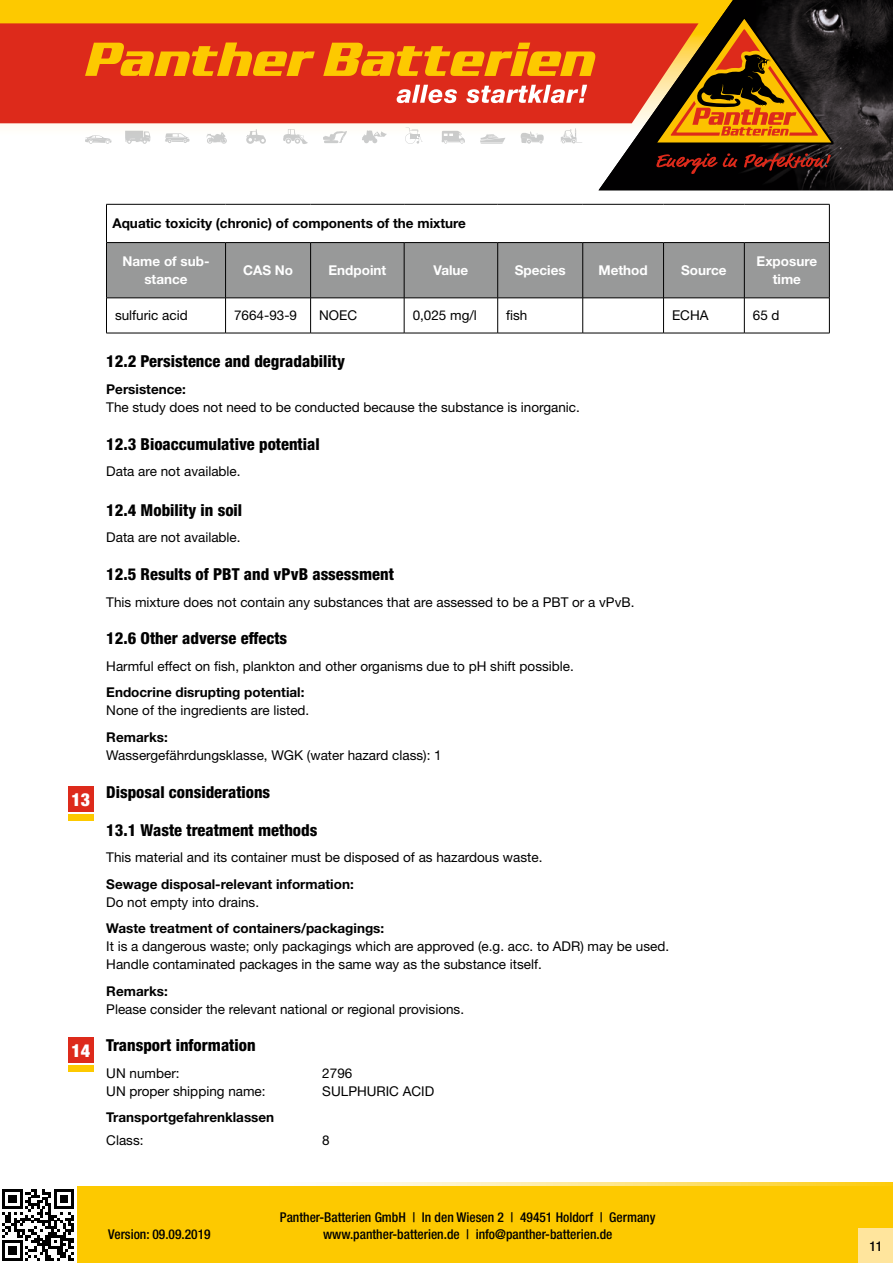
<style>
.page{position:relative;width:893px;height:1263px;background:#fff}
.page>*{position:absolute;margin:0;border:0;box-sizing:border-box;transform-origin:0 0}
.t1{font:900 condensed 18px "Helvetica Neue LT Std";color:#fff}
.t2{font:800 condensed 16.5px "Helvetica Neue LT Std";color:#000}
.t3{font:13.5px/18px "Helvetica Neue LT Std";color:#000}
.t4{font:700 13.5px "Helvetica Neue LT Std";color:#000}
.t5{font:500 condensed 13.5px/17px "Helvetica Neue LT Std";color:#000;text-align:center}
.t6{font:700 13.5px/18px "Helvetica Neue LT Std";color:#fff;text-align:center}
</style>
<div class="page">
<svg style="left:0;top:0;width:598px;height:144px"></svg>
<div style="left:0;top:23px;width:598px;height:100px;background:#dd2a1b"></div>
<svg style="left:85px;top:43px;width:510px;height:33px"></svg>
<svg style="left:397px;top:85px;width:190px;height:18px"></svg>
<svg style="left:283px;top:129px;width:25px;height:15px"></svg>
<svg style="left:405px;top:128px;width:18px;height:16px"></svg>
<svg style="left:442px;top:131px;width:23px;height:13px"></svg>
<svg style="left:480px;top:134px;width:25px;height:10px"></svg>
<svg style="left:521px;top:131px;width:23px;height:13px"></svg>
<svg style="left:85px;top:135px;width:27px;height:9px"></svg>
<svg style="left:125px;top:131px;width:26px;height:13px"></svg>
<svg style="left:246px;top:129px;width:20px;height:15px"></svg>
<svg style="left:206px;top:132px;width:21px;height:12px"></svg>
<svg style="left:323px;top:131px;width:24px;height:12px"></svg>
<svg style="left:362px;top:130px;width:25px;height:13px"></svg>
<svg style="left:165px;top:133px;width:25px;height:10px"></svg>
<svg style="left:561px;top:128px;width:22px;height:15px"></svg>
<img style="left:598px;top:0;width:295px;height:190px">
<svg style="left:655px;top:17px;width:179px;height:128px"></svg>
<svg style="left:656px;top:153px;width:81px;height:21px"></svg>
<svg style="left:744px;top:153px;width:87px;height:18px"></svg>
<svg style="left:319px;top:1182px;width:574px;height:4px"></svg>
<div style="left:0;top:1186px;width:893px;height:77px;background:#fdc900"></div>
<svg style="left:0;top:1186px;width:77px;height:77px"></svg>
<svg style="left:3px;top:1189px;width:71px;height:71px"></svg>
<div style="left:859px;top:1229px;width:34px;height:34px;background:#ffe59d"></div>
<div style="left:107px;top:243px;width:722px;height:55px;background:#989999"></div>
<hr style="left:106px;top:204px;width:1px;height:38px;background:#000">
<hr style="left:106px;top:243px;width:1px;height:55px;background:#000">
<hr style="left:225px;top:243px;width:1px;height:55px;background:#000">
<hr style="left:310px;top:243px;width:1px;height:55px;background:#000">
<hr style="left:404px;top:243px;width:1px;height:55px;background:#000">
<hr style="left:497px;top:243px;width:1px;height:55px;background:#000">
<hr style="left:582px;top:243px;width:1px;height:55px;background:#000">
<hr style="left:663px;top:243px;width:1px;height:55px;background:#000">
<hr style="left:744px;top:243px;width:1px;height:55px;background:#000">
<hr style="left:829px;top:243px;width:1px;height:55px;background:#000">
<hr style="left:106px;top:298px;width:120px;height:1px;background:#000">
<hr style="left:106px;top:298px;width:1px;height:35px;background:#000">
<hr style="left:226px;top:298px;width:85px;height:1px;background:#000">
<hr style="left:225px;top:298px;width:1px;height:35px;background:#000">
<hr style="left:311px;top:298px;width:93px;height:1px;background:#000">
<hr style="left:310px;top:298px;width:1px;height:35px;background:#000">
<hr style="left:404px;top:298px;width:94px;height:1px;background:#000">
<hr style="left:404px;top:298px;width:1px;height:35px;background:#000">
<hr style="left:498px;top:298px;width:85px;height:1px;background:#000">
<hr style="left:497px;top:298px;width:1px;height:35px;background:#000">
<hr style="left:583px;top:298px;width:80px;height:1px;background:#000">
<hr style="left:582px;top:298px;width:1px;height:35px;background:#000">
<hr style="left:663px;top:298px;width:81px;height:1px;background:#000">
<hr style="left:663px;top:298px;width:1px;height:35px;background:#000">
<hr style="left:744px;top:298px;width:86px;height:1px;background:#000">
<hr style="left:744px;top:298px;width:1px;height:35px;background:#000">
<hr style="left:829px;top:298px;width:1px;height:35px;background:#000">
<hr style="left:106px;top:333px;width:120px;height:1px;background:#000">
<hr style="left:226px;top:333px;width:85px;height:1px;background:#000">
<hr style="left:311px;top:333px;width:93px;height:1px;background:#000">
<hr style="left:404px;top:333px;width:94px;height:1px;background:#000">
<hr style="left:498px;top:333px;width:85px;height:1px;background:#000">
<hr style="left:583px;top:333px;width:80px;height:1px;background:#000">
<hr style="left:663px;top:333px;width:81px;height:1px;background:#000">
<hr style="left:744px;top:333px;width:86px;height:1px;background:#000">
<hr style="left:106px;top:204px;width:120px;height:1px;background:#000">
<hr style="left:226px;top:204px;width:85px;height:1px;background:#000">
<hr style="left:311px;top:204px;width:93px;height:1px;background:#000">
<hr style="left:404px;top:204px;width:94px;height:1px;background:#000">
<hr style="left:498px;top:204px;width:85px;height:1px;background:#000">
<hr style="left:583px;top:204px;width:80px;height:1px;background:#000">
<hr style="left:663px;top:204px;width:81px;height:1px;background:#000">
<hr style="left:744px;top:204px;width:86px;height:1px;background:#000">
<hr style="left:829px;top:204px;width:1px;height:38px;background:#000">
<hr style="left:106px;top:242px;width:120px;height:1px;background:#000">
<hr style="left:226px;top:242px;width:85px;height:1px;background:#000">
<hr style="left:311px;top:242px;width:93px;height:1px;background:#000">
<hr style="left:404px;top:242px;width:94px;height:1px;background:#000">
<hr style="left:498px;top:242px;width:85px;height:1px;background:#000">
<hr style="left:583px;top:242px;width:80px;height:1px;background:#000">
<hr style="left:663px;top:242px;width:81px;height:1px;background:#000">
<hr style="left:744px;top:242px;width:86px;height:1px;background:#000">
<div style="left:68px;top:814px;width:26px;height:7px;background:#fdc900"></div>
<div style="left:68px;top:787px;width:26px;height:25px;background:#dd2a1b"></div>
<div style="left:68px;top:1065px;width:26px;height:6px;background:#fdc900"></div>
<div style="left:68px;top:1037px;width:26px;height:26px;background:#dd2a1b"></div>
<h1 class="t1" style="left:71px;top:788px;width:20px">13</h1>
<h1 class="t1" style="left:71px;top:1039px;width:20px">14</h1>
<p class="t4" style="left:112px;top:215px;width:355px">Aquatic toxicity (chronic) of components of the mixture</p>
<p class="t6" style="left:123px;top:252px;width:88px">Name of sub&shy;stance</p>
<p class="t6" style="left:243px;top:261px;width:52px">CAS No</p>
<p class="t6" style="left:328px;top:261px;width:59px">Endpoint</p>
<p class="t6" style="left:434px;top:261px;width:36px">Value</p>
<p class="t6" style="left:515px;top:261px;width:52px">Species</p>
<p class="t6" style="left:598px;top:261px;width:51px">Method</p>
<p class="t6" style="left:681px;top:261px;width:47px">Source</p>
<p class="t6" style="left:757px;top:252px;width:62px">Exposure time</p>
<p class="t3" style="left:115px;top:306px;width:74px">sulfuric acid</p>
<p class="t3" style="left:234px;top:306px;width:65px">7664-93-9</p>
<p class="t3" style="left:319px;top:306px;width:40px">NOEC</p>
<p class="t3" style="left:413px;top:306px;width:66px">0,025 mg/l</p>
<p class="t3" style="left:506px;top:306px;width:23px">fish</p>
<p class="t3" style="left:672px;top:306px;width:38px">ECHA</p>
<p class="t3" style="left:753px;top:306px;width:28px">65 d</p>
<p class="t2" style="left:106px;top:351px;width:240px">12.2 Persistence and degradability</p>
<p class="t4" style="left:106px;top:381px;width:81px">Persistence:</p>
<p class="t3" style="left:106px;top:398px;width:475px">The study does not need to be conducted because the substance is inorganic.</p>
<p class="t2" style="left:106px;top:434px;width:215px">12.3 Bioaccumulative potential</p>
<p class="t3" style="left:106px;top:462px;width:136px">Data are not available.</p>
<p class="t2" style="left:106px;top:500px;width:137px">12.4 Mobility in soil</p>
<p class="t3" style="left:106px;top:528px;width:136px">Data are not available.</p>
<p class="t2" style="left:106px;top:564px;width:289px">12.5 Results of PBT and vPvB assessment</p>
<p class="t3" style="left:106px;top:593px;width:530px">This mixture does not contain any substances that are assessed to be a PBT or a vPvB.</p>
<p class="t2" style="left:106px;top:628px;width:182px">12.6 Other adverse effects</p>
<p class="t3" style="left:106px;top:657px;width:469px">Harmful effect on fish, plankton and other organisms due to pH shift possible.</p>
<p class="t4" style="left:106px;top:684px;width:200px">Endocrine disrupting potential:</p>
<p class="t3" style="left:106px;top:701px;width:205px">None of the ingredients are listed.</p>
<p class="t4" style="left:106px;top:729px;width:63px">Remarks:</p>
<p class="t3" style="left:106px;top:746px;width:337px">Wassergefährdungsklasse, WGK (water hazard class): 1</p>
<p class="t2" style="left:106px;top:782px;width:165px">Disposal considerations</p>
<p class="t2" style="left:106px;top:819px;width:213px">13.1 Waste treatment methods</p>
<p class="t3" style="left:106px;top:848px;width:438px">This material and its container must be disposed of as hazardous waste.</p>
<p class="t4" style="left:106px;top:875px;width:249px">Sewage disposal-relevant information:</p>
<p class="t3" style="left:106px;top:892px;width:154px">Do not empty into drains.</p>
<p class="t4" style="left:106px;top:920px;width:279px">Waste treatment of containers/packagings:</p>
<p class="t3" style="left:106px;top:937px;width:564px">It is a dangerous waste; only packagings which are approved (e.g. acc. to ADR) may be used.<br>Handle contaminated packages in the same way as the substance itself.</p>
<p class="t4" style="left:106px;top:982px;width:63px">Remarks:</p>
<p class="t3" style="left:106px;top:999px;width:359px">Please consider the relevant national or regional provisions.</p>
<p class="t2" style="left:106px;top:1035px;width:151px">Transport information</p>
<p class="t3" style="left:106px;top:1064px;width:75px">UN number:</p>
<p class="t3" style="left:322px;top:1064px;width:32px">2796</p>
<p class="t3" style="left:106px;top:1082px;width:161px">UN proper shipping name:</p>
<p class="t3" style="left:322px;top:1082px;width:113px">SULPHURIC ACID</p>
<p class="t4" style="left:106px;top:1109px;width:170px">Transportgefahrenklassen</p>
<p class="t3" style="left:106px;top:1131px;width:39px">Class:</p>
<p class="t3" style="left:322px;top:1131px;width:9px">8</p>
<p class="t5" style="left:108px;top:1225px;width:104px">Version: 09.09.2019</p>
<p class="t5" style="left:280px;top:1208px;width:377px">Panther-Batterien GmbH | In den Wiesen 2 | 49451 Holdorf | Germany www.panther-batterien.de | info@panther-batterien.de</p>
<p class="t5" style="left:869px;top:1237px;width:14px">11</p>
</div>
